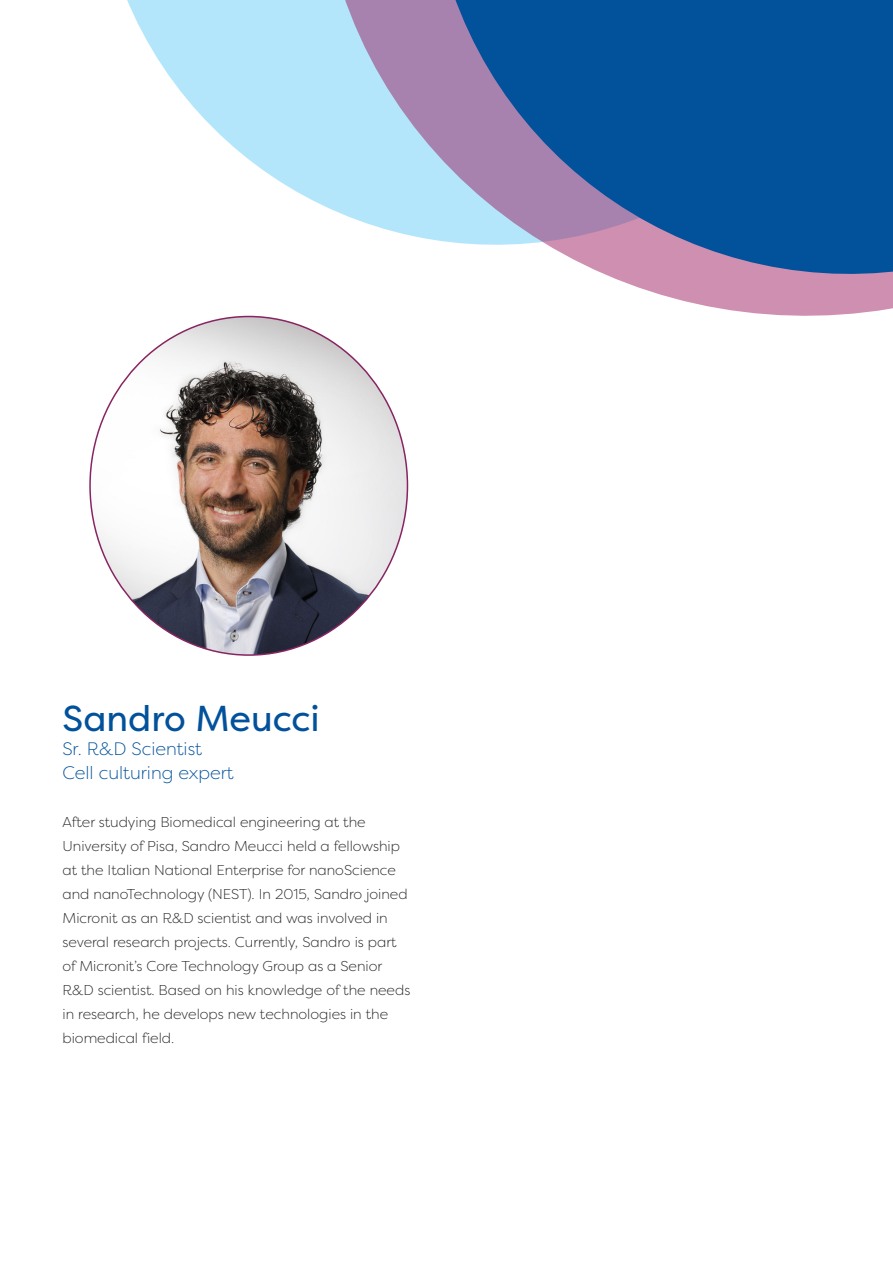
<style>
.page{position:relative;width:893px;height:1263px;background:#fff}
.page>*{position:absolute;margin:0;border:0;box-sizing:border-box;transform-origin:0 0}
.t1{font:36px "Filson Pro";color:#01519b}
.t2{font:300 18px "Filson Pro";color:#01519b}
.t3{font:300 14.25px/24px "Filson Pro";color:#231f20}
</style>
<div class="page">
<svg style="left:127px;top:0;width:147px;height:178px;fill:#b3e6fa"></svg>
<svg style="left:274px;top:0;width:102px;height:227px;fill:#b3e6fa"></svg>
<svg style="left:376px;top:0;width:517px;height:316px;fill:#01519b"></svg>
<img style="left:90px;top:316px;width:317px;height:339px">
<p class="t1" style="left:63px;top:694px;width:259px">Sandro Meucci</p>
<p class="t2" style="left:63px;top:737px;width:141px">Sr. R&amp;D Scientist</p>
<p class="t2" style="left:63px;top:761px;width:173px">Cell culturing expert</p>
<p class="t3" style="left:63px;top:810px;width:349px">After studying Biomedical engineering at the University of Pisa, Sandro Meucci held a fellowship at the Italian National Enterprise for nanoScience and nanoTechnology (NEST). In 2015, Sandro joined Micronit as an R&amp;D scientist and was involved in several research projects. Currently, Sandro is part of Micronit’s Core Technology Group as a Senior R&amp;D scientist. Based on his knowledge of the needs in research, he develops new technologies in the biomedical field.</p>
</div>
